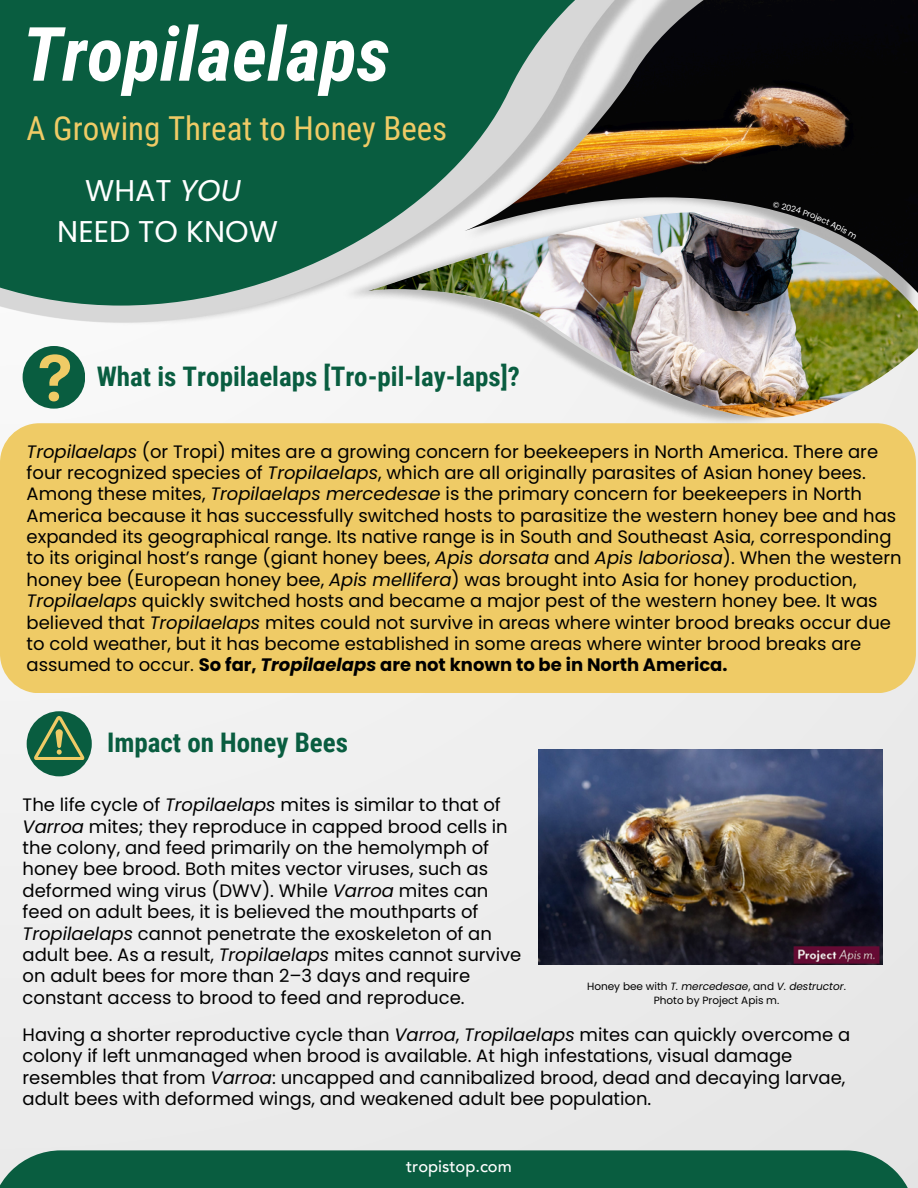
<style>
.page{position:relative;width:918px;height:1188px;background:#ececec}
.page>*{position:absolute;margin:0;border:0;box-sizing:border-box;transform-origin:0 0}
.t1{font:italic 700 75px "Roboto Condensed";color:#fff}
.t2{font:33px "Roboto Condensed";color:#efcb66}
.t3{font:30px/41.7px "Poppins";color:#fff;text-align:center}
.t4{font:700 27px "Roboto Condensed";color:#095d40}
.t5{font:18px/21.3px "Poppins";color:#000}
.t6{font:500 16.5px "Avenir LT Pro";color:#fff}
.t7{font:italic 10.5px "Poppins";color:#000}
.t8{font:10.5px "Poppins";color:#000}
.s1{font-style:italic}
.s2{font-weight:700}
.s3{font-weight:700;font-style:italic}
.s4{font-style:normal}
</style>
<div class="page">
<div style="left:0;top:423px;width:915px;height:270px;background:#efcb66;border-radius:39px"></div>
<div style="left:0;top:378px;width:291px;height:45px;background:#f7f7f7"></div>
<div style="left:826px;top:0;width:92px;height:212px;background:#050505"></div>
<img style="left:0;top:0;width:826px;height:378px">
<svg style="left:0;top:0;width:742px;height:306px;fill:#095d40"></svg>
<img style="left:368px;top:200px;width:539px;height:225px">
<img style="left:368px;top:212px;width:550px;height:206px">
<div style="left:0;top:1150px;width:916px;height:38px;background:#095d40"></div>
<div style="left:23px;top:346px;width:62px;height:63px;background:#095d40;border-radius:50%"></div>
<svg style="left:40px;top:354px;width:30px;height:47px"></svg>
<div style="left:27px;top:711px;width:65px;height:65px;background:#095d40;border-radius:50%"></div>
<svg style="left:34px;top:716px;width:51px;height:44px"></svg>
<img style="left:538px;top:749px;width:345px;height:215px">
<svg style="left:773px;top:201px;width:84px;height:38px"></svg>
<p class="t1" style="left:23px;top:11px;width:369px">Tropilaelaps</p>
<p class="t2" style="left:27px;top:109px;width:422px">A Growing Threat to Honey Bees</p>
<p class="t3" style="left:57px;top:170px;width:222px">WHAT <span class="s1">YOU<br></span>NEED TO KNOW</p>
<h4 class="t4" style="left:97px;top:361px;width:425px">What is Tropilaelaps [Tro-pil-lay-laps]?</h4>
<p class="t5" style="left:27px;top:441px;width:876px"><span class="s1">Tropilaelaps</span> (or Tropi) mites are a growing concern for beekeepers in North America. There are four recognized species of <span class="s1">Tropilaelaps</span>, which are all originally parasites of Asian honey bees.<br>Among these mites, <span class="s1">Tropilaelaps mercedesae</span> is the primary concern for beekeepers in North America because it has successfully switched hosts to parasitize the western honey bee and has expanded its geographical range. Its native range is in South and Southeast Asia, corresponding to its original host’s range (giant honey bees, <span class="s1">Apis dorsata</span> and <span class="s1">Apis laboriosa</span>). When the western honey bee (European honey bee, <span class="s1">Apis mellifera</span>) was brought into Asia for honey production, <span class="s1">Tropilaelaps</span> quickly switched hosts and became a major pest of the western honey bee. It was believed that <span class="s1">Tropilaelaps</span> mites could not survive in areas where winter brood breaks occur due to cold weather, but it has become established in some areas where winter brood breaks are assumed to occur. <span class="s2">So far,</span> <span class="s3">Tropilaelaps</span> <span class="s2">are not known to be in North America.</span></p>
<p class="t4" style="left:107px;top:727px;width:242px">Impact on Honey Bees</p>
<h6 class="t5" style="left:23px;top:794px;width:500px">The life cycle of <span class="s1">Tropilaelaps</span> mites is similar to that of <span class="s1">Varroa</span> mites; they reproduce in capped brood cells in the colony, and feed primarily on the hemolymph of honey bee brood. Both mites vector viruses, such as deformed wing virus (DWV). While <span class="s1">Varroa</span> mites can feed on adult bees, it is believed the mouthparts of <span class="s1">Tropilaelaps</span> cannot penetrate the exoskeleton of an adult bee. As a result, <span class="s1">Tropilaelaps</span> mites cannot survive on adult bees for more than 2–3 days and require constant access to brood to feed and reproduce.</h6>
<p class="t7" style="left:587px;top:979px;width:260px"><span class="s4">Honey bee with</span> T. mercedesae<span class="s4">, and</span> V. destructor<span class="s4">.</span></p>
<h6 class="t8" style="left:654px;top:993px;width:127px">Photo by Project Apis m.</h6>
<h4 class="t5" style="left:23px;top:1024px;width:829px">Having a shorter reproductive cycle than <span class="s1">Varroa</span>, <span class="s1">Tropilaelaps</span> mites can quickly overcome a colony if left unmanaged when brood is available. At high infestations, visual damage resembles that from <span class="s1">Varroa</span>: uncapped and cannibalized brood, dead and decaying larvae, adult bees with deformed wings, and weakened adult bee population.</h4>
<p class="t6" style="left:406px;top:1160px;width:107px">tropistop.com</p>
</div>
